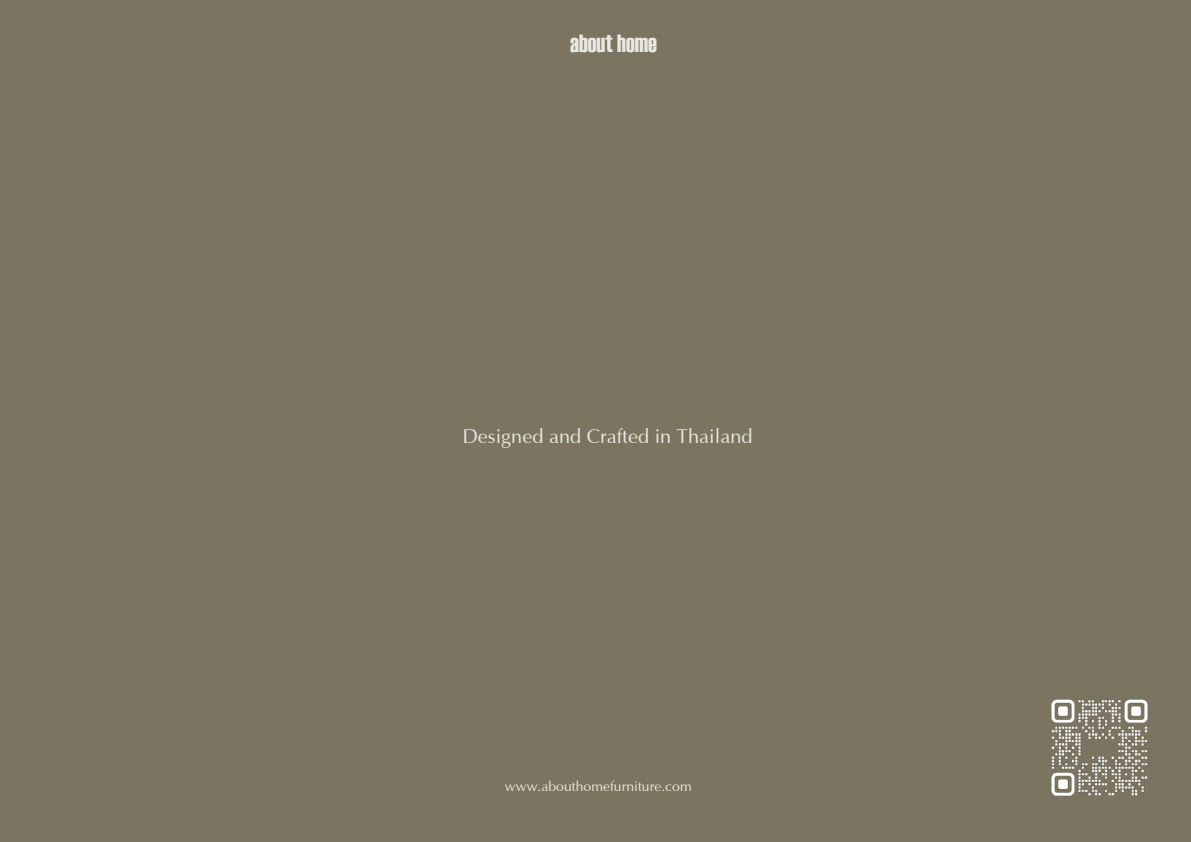
<style>
.page{position:relative;width:1191px;height:842px;background:#7b7460}
.page>*{position:absolute;margin:0;border:0;box-sizing:border-box;transform-origin:0 0}
.t1{font:24.7px "Haettenschweiler";color:#e9e9e1}
.t2{font:20px "Optima";color:#e9e9e1}
.t3{font:14px "Optima";color:#e9e9e1}
</style>
<div class="page">
<img style="left:1051px;top:699px;width:97px;height:97px">
<p class="t1" style="left:570px;top:29px;width:88px">about home</p>
<p class="t2" style="left:462px;top:426px;width:292px">Designed and Crafted in Thailand</p>
<p class="t3" style="left:505px;top:779px;width:188px">www.abouthomefurniture.com</p>
</div>
